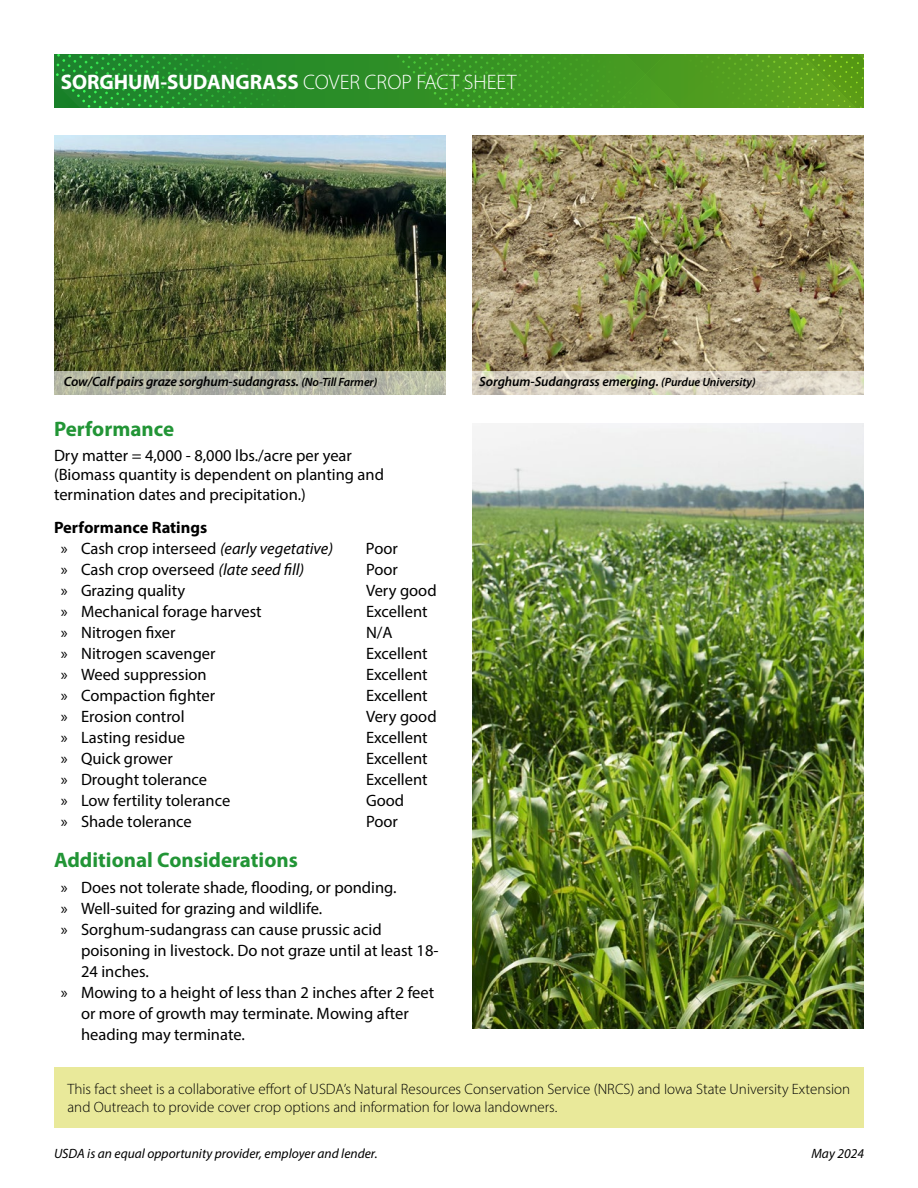
<style>
.page{position:relative;width:918px;height:1188px;background:#fff}
.page>*{position:absolute;margin:0;border:0;box-sizing:border-box;transform-origin:0 0}
.t1{font:700 21px "Myriad Pro";color:#fff}
.Subhead{font:700 21px "Myriad Pro";color:#229536}
.Body_Text{font:16.5px/21px "Myriad Pro";color:#000}
.Body_Text-2{font:700 16.5px "Myriad Pro";color:#000}
.t2{font:300 15px/18px "Myriad Pro";color:#000}
.t3{font:italic 600 13.5px "Myriad Pro";letter-spacing:-.01em;color:#000}
.Subhead-2{font:italic 13.5px "Myriad Pro";color:#000}
.s1{font-weight:300}
.s2{font-size:12px}
.s3{font-style:italic}
</style>
<div class="page">
<svg style="left:54px;top:54px;width:810px;height:54px;background:#399425"></svg>
<div style="left:54px;top:1068px;width:810px;height:60px;background:#e9e99a"></div>
<img style="left:472px;top:423px;width:392px;height:605px">
<img style="left:54px;top:135px;width:392px;height:236px">
<svg style="left:54px;top:371px;width:392px;height:24px;background:#b4b6a5"></svg>
<img style="left:472px;top:135px;width:392px;height:236px">
<svg style="left:472px;top:371px;width:392px;height:24px;background:#dbd5c6"></svg>
<p class="t1" style="left:61px;top:68px;width:457px">SORGHUM-SUDANGRASS <span class="s1">COVER CROP FACT SHEET</span></p>
<p class="t3" style="left:64px;top:373px;width:315px">Cow/Calf pairs graze sorghum-sudangrass. <span class="s2">(No-Till Farmer)</span></p>
<p class="t3" style="left:479px;top:373px;width:278px">Sorghum-Sudangrass emerging. <span class="s2">(Purdue University)</span></p>
<p class="Subhead" style="left:54px;top:415px;width:122px">Performance</p>
<p class="Body_Text" style="left:54px;top:445px;width:332px;line-height:19.5px">Dry matter = 4,000 - 8,000 lbs./acre per year (Biomass quantity is dependent on planting and termination dates and precipitation.)</p>
<p class="Body_Text-2" style="left:54px;top:516px;width:155px">Performance Ratings</p>
<p class="Body_Text" style="left:61px;top:537px;width:274px">» Cash crop interseed <span class="s3">(early vegetative)</span></p>
<p class="Body_Text" style="left:366px;top:537px;width:33px">Poor</p>
<p class="Body_Text" style="left:61px;top:558px;width:245px">» Cash crop overseed <span class="s3">(late seed fill)</span></p>
<p class="Body_Text" style="left:366px;top:558px;width:33px">Poor</p>
<p class="Body_Text" style="left:61px;top:579px;width:126px">» Grazing quality</p>
<p class="Body_Text" style="left:366px;top:579px;width:72px">Very good</p>
<p class="Body_Text" style="left:61px;top:600px;width:203px">» Mechanical forage harvest</p>
<p class="Body_Text" style="left:366px;top:600px;width:63px">Excellent</p>
<p class="Body_Text" style="left:61px;top:621px;width:116px">» Nitrogen fixer</p>
<p class="Body_Text" style="left:366px;top:621px;width:28px">N/A</p>
<p class="Body_Text" style="left:61px;top:642px;width:156px">» Nitrogen scavenger</p>
<p class="Body_Text" style="left:366px;top:642px;width:63px">Excellent</p>
<p class="Body_Text" style="left:61px;top:663px;width:148px">» Weed suppression</p>
<p class="Body_Text" style="left:366px;top:663px;width:63px">Excellent</p>
<p class="Body_Text" style="left:61px;top:684px;width:156px">» Compaction fighter</p>
<p class="Body_Text" style="left:366px;top:684px;width:63px">Excellent</p>
<p class="Body_Text" style="left:61px;top:705px;width:125px">» Erosion control</p>
<p class="Body_Text" style="left:366px;top:705px;width:72px">Very good</p>
<p class="Body_Text" style="left:61px;top:726px;width:126px">» Lasting residue</p>
<p class="Body_Text" style="left:366px;top:726px;width:63px">Excellent</p>
<p class="Body_Text" style="left:61px;top:747px;width:114px">» Quick grower</p>
<p class="Body_Text" style="left:366px;top:747px;width:63px">Excellent</p>
<p class="Body_Text" style="left:61px;top:768px;width:148px">» Drought tolerance</p>
<p class="Body_Text" style="left:366px;top:768px;width:63px">Excellent</p>
<p class="Body_Text" style="left:61px;top:789px;width:171px">» Low fertility tolerance</p>
<p class="Body_Text" style="left:366px;top:789px;width:40px">Good</p>
<p class="Body_Text" style="left:61px;top:810px;width:133px">» Shade tolerance</p>
<p class="Body_Text" style="left:366px;top:810px;width:33px">Poor</p>
<p class="Subhead" style="left:54px;top:846px;width:245px">Additional Considerations</p>
<p class="Body_Text" style="left:61px;top:877px;width:337px">» Does not tolerate shade, flooding, or ponding.</p>
<p class="Body_Text" style="left:61px;top:898px;width:263px">» Well-suited for grazing and wildlife.</p>
<p class="Body_Text" style="left:81px;top:919px;width:359px;text-indent:-20px">» Sorghum-sudangrass can cause prussic acid poisoning in livestock. Do not graze until at least 18-<br>24 inches.</p>
<p class="Body_Text" style="left:81px;top:982px;width:355px;text-indent:-20px">» Mowing to a height of less than 2 inches after 2 feet or more of growth may terminate. Mowing after heading may terminate.</p>
<p class="t2" style="left:68px;top:1080px;width:784px">This fact sheet is a collaborative effort of USDA’s Natural Resources Conservation Service (NRCS) and Iowa State University Extension and Outreach to provide cover crop options and information for Iowa landowners.</p>
<p class="Subhead-2" style="left:811px;top:1145px;width:54px">May 2024</p>
<p class="Subhead-2" style="left:54px;top:1145px;width:325px">USDA is an equal opportunity provider, employer and lender.</p>
</div>
